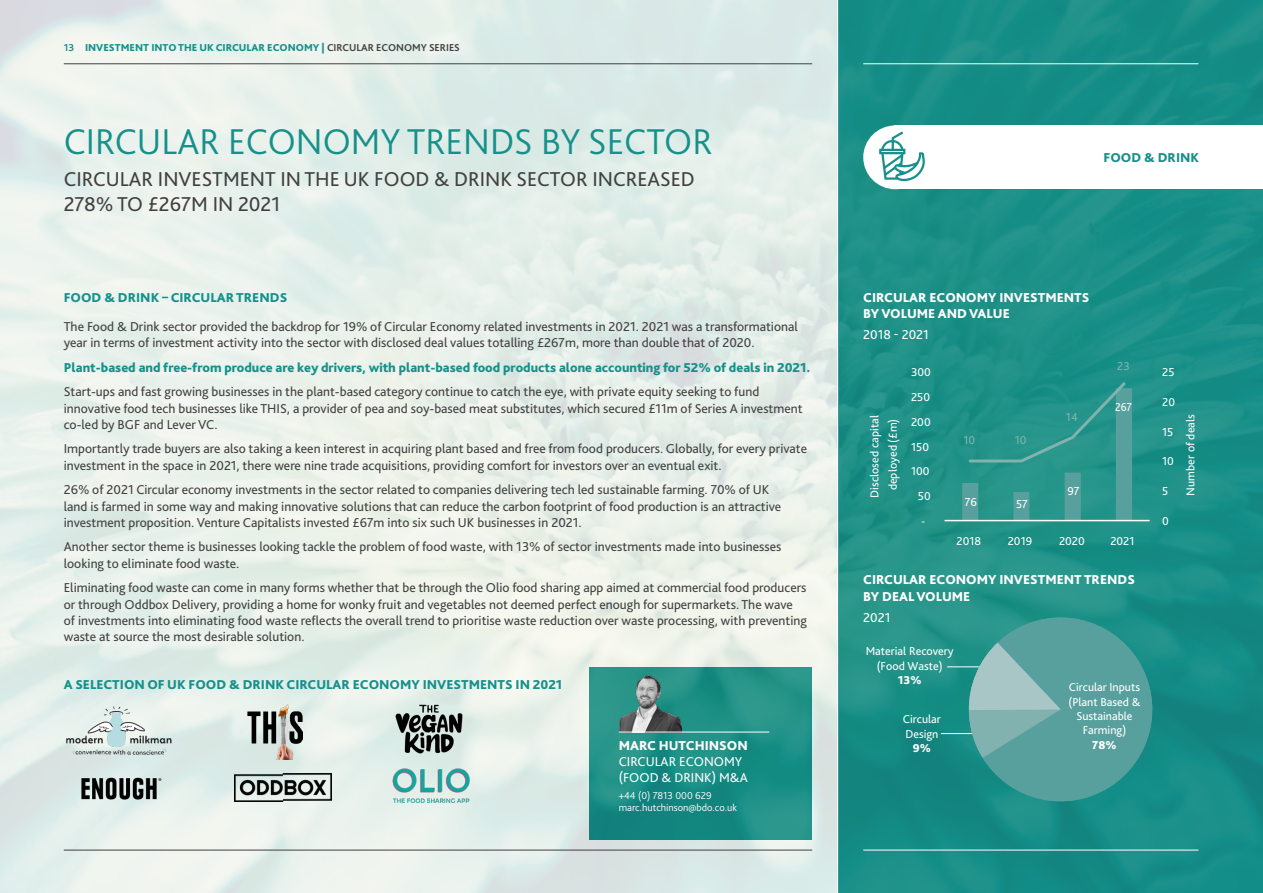
<style>
.page{position:relative;width:1263px;height:893px;background:#fff}
.page>*{position:absolute;margin:0;border:0;box-sizing:border-box;transform-origin:0 0}
.Main_Page_Headline{font:300 37.5px "Bliss Pro";color:#16908b}
.Main_Page_Subtitle{font:21px/25.2px "Bliss Pro";color:#414140}
.Body_Text{font:13.5px/16.2px "Bliss Pro";color:#414140}
.Body_Text-2{font:800 13.5px "Bliss Pro";color:#16908b}
.Body_Subheading{font:800 13.5px "Bliss Pro";color:#16908b}
.Body_Subheading-2{font:800 13.5px/16.5px "Bliss Pro";color:#fff}
.Page_Header{font:13.5px/16.2px "Bliss Pro";color:#fff}
.Body_Subheading-3{font:13.5px "Bliss Pro";color:#fff}
.t1{font:12px/14.4px "Bliss Pro";color:#fff;text-align:center}
.t2{font:12px "Bliss Pro";color:#81b2b0}
.t3{font:12px "Bliss Pro";color:#fff;scale:.9 1}
.t4{font:12px "Calibri";color:#fff}
.Page_Header-2{font:800 10.5px "Bliss Pro";color:#16908b}
.t5{font:300 10.5px "Bliss Pro";color:#fff}
.Page_Header-3{font:700 10.5px "Bliss Pro";color:#16908b}
.s1{font-weight:700;color:#414140}
.s2{font-weight:800}
</style>
<div class="page">
<img style="left:0;top:0;width:836px;height:893px">
<div style="left:838px;top:0;width:425px;height:893px;background:#16908b"></div>
<hr style="left:64px;top:63px;width:748px;height:1px;background:#414140">
<hr style="left:64px;top:850px;width:748px;height:1px;background:#414140">
<img style="left:234px;top:773px;width:98px;height:29px">
<img style="left:385px;top:704px;width:87px;height:49px">
<img style="left:385px;top:762px;width:92px;height:47px">
<img style="left:58px;top:696px;width:115px;height:63px">
<img style="left:70px;top:770px;width:98px;height:35px">
<img style="left:248px;top:704px;width:54px;height:56px">
<div style="left:894px;top:125px;width:369px;height:64px;background:#fff"></div>
<div style="left:863px;top:125px;width:64px;height:64px;background:#fff;border-radius:50%"></div>
<hr style="left:947px;top:666px;width:34px;height:1px;background:#fff">
<hr style="left:941px;top:733px;width:40px;height:1px;background:#fff">
<svg style="left:969px;top:614px;width:193px;height:192px"></svg>
<hr style="left:944px;top:520px;width:206px;height:1px;background:#fff">
<svg style="left:962px;top:379px;width:170px;height:141px"></svg>
<hr style="left:863px;top:63px;width:335px;height:1px;background:#fff">
<hr style="left:863px;top:850px;width:335px;height:1px;background:#fff">
<svg style="left:879px;top:131px;width:46px;height:50px"></svg>
<img style="left:619px;top:673px;width:62px;height:59px">
<hr style="left:619px;top:732px;width:150px;height:1px;background:#fff">
<p class="Page_Header-3" style="left:64px;top:40px;width:12px">13</p>
<p class="Page_Header-2" style="left:85px;top:40px;width:376px">INVESTMENT INTO THE UK CIRCULAR ECONOMY | <span class="s1">CIRCULAR ECONOMY SERIES</span></p>
<p class="Main_Page_Headline" style="left:64px;top:118px;width:650px">CIRCULAR ECONOMY TRENDS BY SECTOR</p>
<p class="Main_Page_Subtitle" style="left:64px;top:166px;width:632px">CIRCULAR INVESTMENT IN THE UK FOOD &amp; DRINK SECTOR INCREASED<br>278% TO £267M IN 2021</p>
<p class="Body_Subheading" style="left:64px;top:289px;width:225px">FOOD &amp; DRINK – CIRCULAR TRENDS</p>
<p class="Body_Text" style="left:64px;top:318px;width:736px">The Food &amp; Drink sector provided the backdrop for 19% of Circular Economy related investments in 2021. 2021 was a transformational year in terms of investment activity into the sector with disclosed deal values totalling £267m, more than double that of 2020.</p>
<p class="Body_Text-2" style="left:64px;top:359px;width:748px">Plant-based and free-from produce are key drivers, with plant-based food products alone accounting for 52% of deals in 2021.</p>
<p class="Body_Text" style="left:64px;top:383px;width:740px">Start-ups and fast growing businesses in the plant-based category continue to catch the eye, with private equity seeking to fund innovative food tech businesses like THIS, a provider of pea and soy-based meat substitutes, which secured £11m of Series A investment co-led by BGF and Lever VC.</p>
<p class="Body_Text" style="left:64px;top:440px;width:745px">Importantly trade buyers are also taking a keen interest in acquiring plant based and free from food producers. Globally, for every private investment in the space in 2021, there were nine trade acquisitions, providing comfort for investors over an eventual exit.</p>
<p class="Body_Text" style="left:64px;top:481px;width:719px">26% of 2021 Circular economy investments in the sector related to companies delivering tech led sustainable farming. 70% of UK land is farmed in some way and making innovative solutions that can reduce the carbon footprint of food production is an attractive investment proposition. Venture Capitalists invested £67m into six such UK businesses in 2021.</p>
<p class="Body_Text" style="left:64px;top:539px;width:719px">Another sector theme is businesses looking tackle the problem of food waste, with 13% of sector investments made into businesses looking to eliminate food waste.</p>
<p class="Body_Text" style="left:64px;top:579px;width:745px">Eliminating food waste can come in many forms whether that be through the Olio food sharing app aimed at commercial food producers or through Oddbox Delivery, providing a home for wonky fruit and vegetables not deemed perfect enough for supermarkets. The wave of investments into eliminating food waste reflects the overall trend to prioritise waste reduction over waste processing, with preventing waste at source the most desirable solution.</p>
<p class="Body_Subheading" style="left:64px;top:676px;width:500px">A SELECTION OF UK FOOD &amp; DRINK CIRCULAR ECONOMY INVESTMENTS IN 2021</p>
<p class="Page_Header" style="left:619px;top:737px;width:131px"><span class="s2">MARC HUTCHINSON<br></span>CIRCULAR ECONOMY (FOOD &amp; DRINK) M&amp;A</p>
<p class="t5" style="left:619px;top:789px;width:94px">+44 (0) 7813 000 629</p>
<p class="t5" style="left:619px;top:801px;width:120px">marc.hutchinson@bdo.co.uk</p>
<p class="Body_Subheading" style="left:1104px;top:150px;width:97px">FOOD &amp; DRINK</p>
<p class="Body_Subheading-2" style="left:863px;top:289px;width:228px">CIRCULAR ECONOMY INVESTMENTS<br>BYVOLUME AND VALUE</p>
<p class="Body_Subheading-3" style="left:863px;top:326px;width:67px">2018 - 2021</p>
<p class="t1" style="left:911px;top:365px;width:21px">300</p>
<p class="t1" style="left:865px;top:498px;width:84px;line-height:18.3px;rotate:-90deg">Disclosed capital deployed (£m)</p>
<p class="t1" style="left:911px;top:390px;width:21px">250</p>
<p class="t1" style="left:911px;top:414px;width:21px">200</p>
<p class="t1" style="left:911px;top:439px;width:19px">150</p>
<p class="t1" style="left:911px;top:464px;width:20px">100</p>
<p class="t1" style="left:918px;top:489px;width:14px">50</p>
<p class="t4" style="left:921px;top:513px;width:5px">-</p>
<p class="t2" style="left:963px;top:433px;width:13px">10</p>
<p class="t2" style="left:1015px;top:433px;width:13px">10</p>
<p class="t1" style="left:965px;top:494px;width:14px">76</p>
<p class="t1" style="left:1016px;top:497px;width:13px">57</p>
<p class="t2" style="left:1066px;top:409px;width:13px">14</p>
<p class="t1" style="left:1067px;top:484px;width:14px">97</p>
<p class="t2" style="left:1117px;top:359px;width:14px">23</p>
<p class="t3" style="left:1115px;top:400px;width:20px">267</p>
<p class="t1" style="left:1162px;top:365px;width:14px">25</p>
<p class="t1" style="left:1162px;top:395px;width:14px">20</p>
<p class="t1" style="left:1162px;top:424px;width:13px">15</p>
<p class="t1" style="left:1162px;top:454px;width:13px">10</p>
<p class="t1" style="left:1162px;top:484px;width:8px">5</p>
<p class="t1" style="left:1162px;top:513px;width:8px">0</p>
<p class="t1" style="left:1183px;top:496px;width:83px;rotate:-90deg">Number of deals</p>
<p class="t1" style="left:956px;top:534px;width:26px">2018</p>
<p class="t1" style="left:1008px;top:534px;width:26px">2019</p>
<p class="t1" style="left:1059px;top:534px;width:27px">2020</p>
<p class="t1" style="left:1110px;top:534px;width:26px">2021</p>
<p class="Body_Subheading-2" style="left:863px;top:571px;width:273px">CIRCULAR ECONOMY INVESTMENT TRENDS<br>BY DEALVOLUME</p>
<p class="Body_Subheading-3" style="left:863px;top:609px;width:29px">2021</p>
<p class="t1" style="left:866px;top:644px;width:90px">Material Recovery (Food Waste)<br><span class="s2">13%</span></p>
<p class="t1" style="left:903px;top:712px;width:39px">Circular<br>Design<br><span class="s2">9%</span></p>
<p class="t1" style="left:1068px;top:680px;width:74px">Circular Inputs (Plant Based &amp;<br>Sustainable<br>Farming)<br><span class="s2">78%</span></p>
</div>
